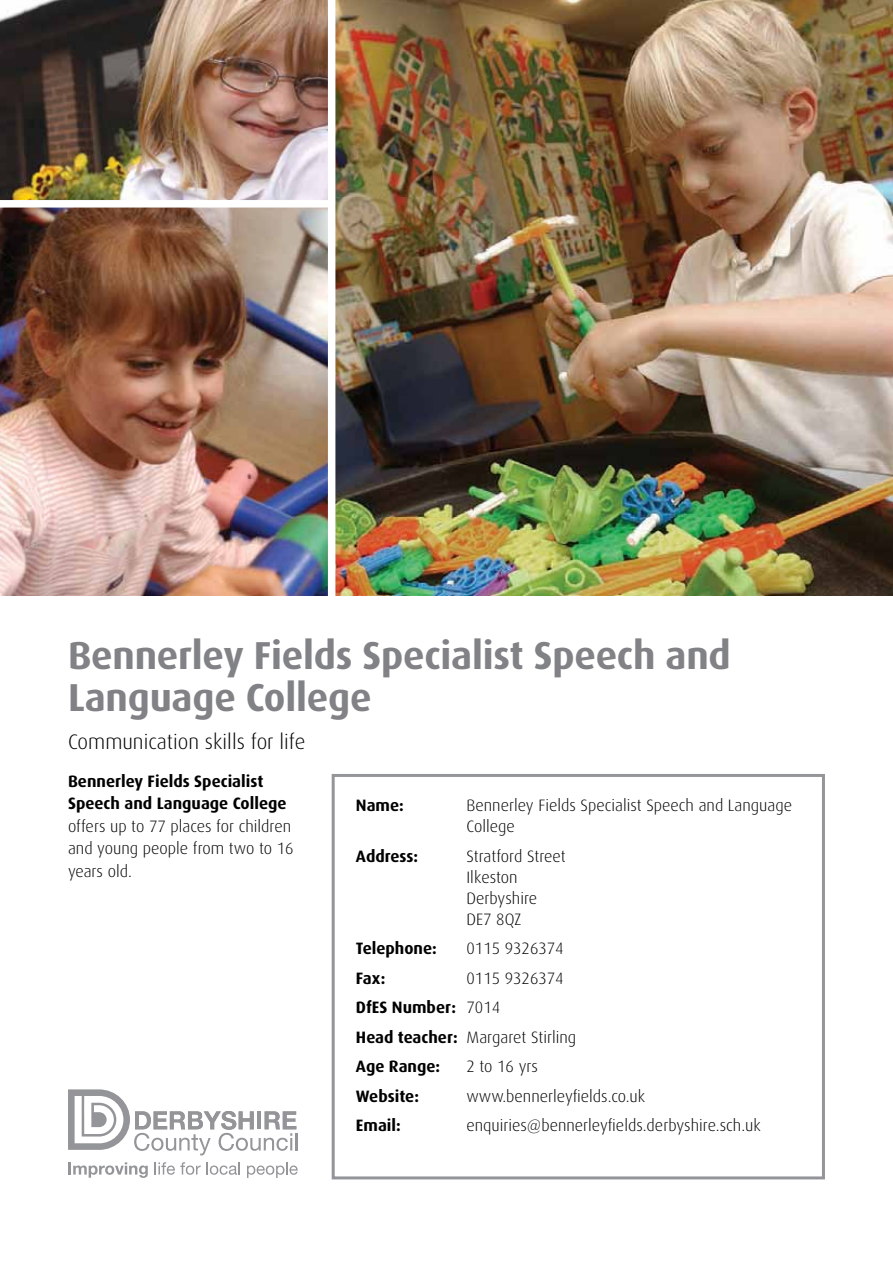
<style>
.page{position:relative;width:893px;height:1263px;background:#fff}
.page>*{position:absolute;margin:0;border:0;box-sizing:border-box;transform-origin:0 0}
.t1{font:700 39px/42px "Dax";letter-spacing:-.005em;color:#808285}
.t2{font:300 21px "Dax";color:#000}
.t3{font:300 16.5px/21px "Dax";color:#000}
.t4{font:700 16.5px/29.5px "Dax";color:#000}
.s1{font-weight:300}
</style>
<div class="page">
<img style="left:0;top:0;width:893px;height:595px">
<div style="left:328px;top:0;width:7px;height:596px;background:#fff"></div>
<div style="left:0;top:200px;width:332px;height:8px;background:#fff"></div>
<div style="left:332px;top:774px;width:493px;height:405px;border:3px solid #939598"></div>
<svg style="left:68px;top:1162px;width:80px;height:16px"></svg>
<svg style="left:155px;top:1162px;width:46px;height:13px"></svg>
<svg style="left:207px;top:1162px;width:33px;height:13px"></svg>
<svg style="left:247px;top:1162px;width:51px;height:16px"></svg>
<svg style="left:68px;top:1089px;width:230px;height:66px"></svg>
<h1 class="t1" style="left:68px;top:634px;width:664px">Bennerley Fields Specialist Speech and<br>Language College</h1>
<p class="t2" style="left:68px;top:730px;width:239px">Communication skills for life</p>
<p class="t4" style="left:68px;top:770px;width:220px;line-height:22.5px">Bennerley Fields Specialist<br>Speech and Language College</p>
<p class="t3" style="left:68px;top:815px;width:227px;line-height:22.5px">offers up to 77 places for children and young people from two to 16 years old.</p>
<p class="t4" style="left:356px;top:791px;width:49px">Name:</p>
<p class="t3" style="left:466px;top:795px;width:327px">Bennerley Fields Specialist Speech and Language<br>College</p>
<p class="t4" style="left:356px;top:841px;width:64px">Address:</p>
<p class="t3" style="left:466px;top:845px;width:101px">Stratford Street<br>Ilkeston<br>Derbyshire<br>DE7 8QZ</p>
<p class="t4" style="left:356px;top:934px;width:82px">Telephone:</p>
<p class="t3" style="left:466px;top:938px;width:99px">0115 9326374</p>
<p class="t4" style="left:356px;top:963px;width:31px">Fax:</p>
<p class="t4" style="left:356px;top:963px;width:222px;text-indent:111px"><span class="s1">0115 9326374<br></span>DfES Number: <span class="s1">7014<br></span>Head teacher: <span class="s1">Margaret Stirling<br></span>Age Range:</p>
<p class="t3" style="left:466px;top:1056px;width:73px">2 to 16 yrs</p>
<p class="t4" style="left:356px;top:1081px;width:65px">Website:</p>
<p class="t3" style="left:466px;top:1085px;width:180px">www.bennerleyfields.co.uk</p>
<p class="t4" style="left:356px;top:1111px;width:46px">Email:</p>
<p class="t3" style="left:466px;top:1115px;width:296px">enquiries@bennerleyfields.derbyshire.sch.uk</p>
</div>
